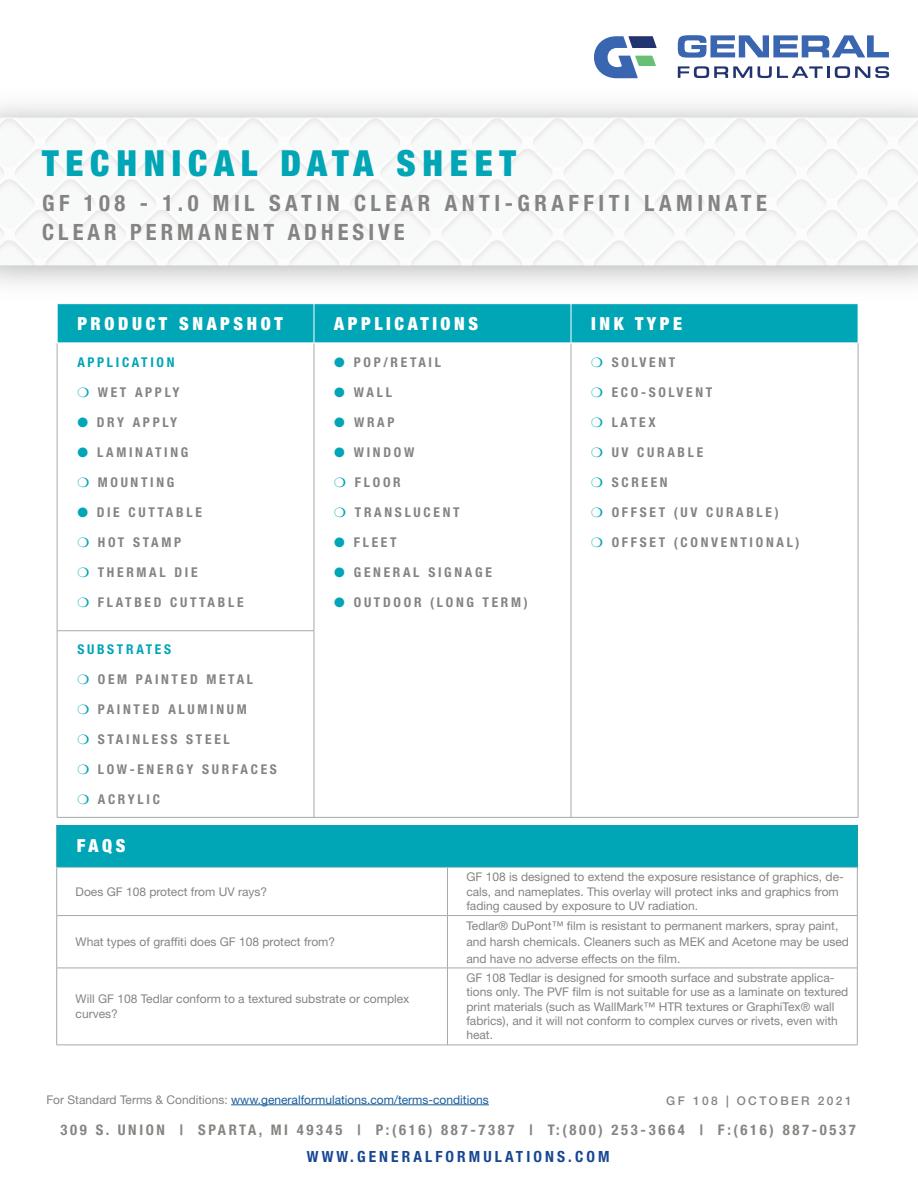
<style>
.page{position:relative;width:918px;height:1188px;background:#fff}
.page>*{position:absolute;margin:0;border:0;box-sizing:border-box;transform-origin:0 0}
.t1{font:900 condensed 36px "Helvetica Neue LT Std";letter-spacing:.19em;color:#00a5b6}
.t2{font:700 condensed 22.5px "Helvetica Neue LT Std";letter-spacing:.2em;color:#858483}
.t3{font:700 condensed 22.5px "Helvetica Neue LT Std";letter-spacing:.18em;color:#858483}
.t4{font:900 condensed 18px "Helvetica Neue LT Std";letter-spacing:.2em;color:#fff}
.t5{font:700 condensed 15.45px "Helvetica Neue LT Std";letter-spacing:.2em;color:#174791}
.t6{font:700 condensed 14.7px "Helvetica Neue LT Std";letter-spacing:.18em;color:#858582}
.t7{font:700 condensed 13.5px "Helvetica Neue LT Std";letter-spacing:.2em;color:#858483}
.t8{font:700 condensed 13.5px "Helvetica Neue LT Std";letter-spacing:.2em;color:#00a5b6}
.Table_Text{font:12px/14.4px "Helvetica Neue LT Std";color:#858483}
.t9{font:12px "Helvetica Neue LT Std";color:#175d9e}
.t10{font:500 12px "Helvetica Neue LT Std";letter-spacing:.2em;color:#858483}
.s1{color:#00a5b6}
.s2{color:#858483}
</style>
<div class="page">
<img style="left:0;top:118px;width:686px;height:147px">
<img style="left:686px;top:118px;width:232px;height:147px">
<svg style="left:678px;top:66px;width:74px;height:12px"></svg>
<svg style="left:758px;top:66px;width:131px;height:12px"></svg>
<svg style="left:678px;top:35px;width:211px;height:23px"></svg>
<svg style="left:594px;top:36px;width:63px;height:42px"></svg>
<hr style="left:231px;top:1105px;width:258px;height:1px;background:#175d9e">
<div style="left:58px;top:304px;width:800px;height:39px;background:#00a5b6"></div>
<hr style="left:57px;top:343px;width:1px;height:288px;background:#a8a9ad">
<hr style="left:314px;top:343px;width:1px;height:288px;background:#a8a9ad">
<hr style="left:571px;top:343px;width:1px;height:288px;background:#a8a9ad">
<hr style="left:858px;top:343px;width:1px;height:288px;background:#a8a9ad">
<hr style="left:57px;top:630px;width:257px;height:1px;background:#a8a9ad">
<hr style="left:57px;top:631px;width:1px;height:186px;background:#a8a9ad">
<hr style="left:314px;top:631px;width:1px;height:186px;background:#a8a9ad">
<hr style="left:571px;top:631px;width:1px;height:186px;background:#a8a9ad">
<hr style="left:858px;top:631px;width:1px;height:186px;background:#a8a9ad">
<hr style="left:57px;top:817px;width:257px;height:1px;background:#a8a9ad">
<hr style="left:314px;top:817px;width:257px;height:1px;background:#a8a9ad">
<hr style="left:571px;top:817px;width:287px;height:1px;background:#a8a9ad">
<hr style="left:314px;top:304px;width:1px;height:39px;background:#fff">
<hr style="left:571px;top:304px;width:1px;height:39px;background:#fff">
<hr style="left:57px;top:343px;width:257px;height:1px;background:#fff">
<hr style="left:314px;top:343px;width:257px;height:1px;background:#fff">
<hr style="left:571px;top:343px;width:287px;height:1px;background:#fff">
<div style="left:57px;top:825px;width:800px;height:42px;background:#00a5b6"></div>
<hr style="left:447px;top:868px;width:1px;height:47px;background:#a8a9ad">
<hr style="left:57px;top:915px;width:390px;height:1px;background:#a8a9ad">
<hr style="left:447px;top:915px;width:411px;height:1px;background:#a8a9ad">
<hr style="left:447px;top:916px;width:1px;height:52px;background:#a8a9ad">
<hr style="left:57px;top:968px;width:390px;height:1px;background:#a8a9ad">
<hr style="left:447px;top:968px;width:411px;height:1px;background:#a8a9ad">
<hr style="left:447px;top:968px;width:1px;height:77px;background:#a8a9ad">
<hr style="left:57px;top:1045px;width:390px;height:1px;background:#a8a9ad">
<hr style="left:447px;top:1045px;width:411px;height:1px;background:#a8a9ad">
<hr style="left:56px;top:825px;width:1px;height:42px;background:#209da5">
<hr style="left:857px;top:825px;width:1px;height:42px;background:#209da5">
<hr style="left:57px;top:867px;width:390px;height:1px;background:#aacfd4">
<hr style="left:447px;top:867px;width:411px;height:1px;background:#aacfd4">
<hr style="left:56px;top:868px;width:1px;height:47px;background:#a8a9ad">
<hr style="left:857px;top:868px;width:1px;height:47px;background:#a8a9ad">
<hr style="left:56px;top:916px;width:1px;height:52px;background:#a8a9ad">
<hr style="left:857px;top:916px;width:1px;height:52px;background:#a8a9ad">
<hr style="left:56px;top:968px;width:1px;height:77px;background:#a8a9ad">
<hr style="left:857px;top:968px;width:1px;height:77px;background:#a8a9ad">
<p class="t1" style="left:42px;top:141px;width:475px">TECHNICAL DATA SHEET</p>
<p class="t2" style="left:42px;top:189px;width:726px">GF 108 - 1.0 MIL SATIN CLEAR ANTI-GRAFFITI LAMINATE</p>
<p class="t3" style="left:42px;top:218px;width:364px">CLEAR PERMANENT ADHESIVE</p>
<p class="t4" style="left:77px;top:312px;width:207px">PRODUCT SNAPSHOT</p>
<p class="t4" style="left:334px;top:312px;width:145px">APPLICATIONS</p>
<p class="t4" style="left:591px;top:312px;width:92px">INK TYPE</p>
<p class="t8" style="left:77px;top:354px;width:99px">APPLICATION</p>
<p class="t7" style="left:77px;top:384px;width:104px"><span class="s1">❍</span> WET APPLY</p>
<p class="t7" style="left:77px;top:414px;width:101px"><span class="s1">●</span> DRY APPLY</p>
<p class="t7" style="left:77px;top:444px;width:113px"><span class="s1">●</span> LAMINATING</p>
<p class="t7" style="left:77px;top:474px;width:99px"><span class="s1">❍</span> MOUNTING</p>
<p class="t7" style="left:77px;top:504px;width:126px"><span class="s1">●</span> DIE CUTTABLE</p>
<p class="t7" style="left:77px;top:534px;width:105px"><span class="s1">❍</span> HOT STAMP</p>
<p class="t7" style="left:77px;top:564px;width:122px"><span class="s1">❍</span> THERMAL DIE</p>
<p class="t7" style="left:77px;top:594px;width:168px"><span class="s1">❍</span> FLATBED CUTTABLE</p>
<p class="t7" style="left:334px;top:354px;width:108px"><span class="s1">●</span> POP/RETAIL</p>
<p class="t7" style="left:334px;top:384px;width:59px"><span class="s1">●</span> WALL</p>
<p class="t7" style="left:334px;top:414px;width:62px"><span class="s1">●</span> WRAP</p>
<p class="t7" style="left:334px;top:444px;width:82px"><span class="s1">●</span> WINDOW</p>
<p class="t7" style="left:334px;top:474px;width:68px"><span class="s1">❍</span> FLOOR</p>
<p class="t7" style="left:334px;top:504px;width:127px"><span class="s1">❍</span> TRANSLUCENT</p>
<p class="t7" style="left:334px;top:534px;width:64px"><span class="s1">●</span> FLEET</p>
<p class="t7" style="left:334px;top:564px;width:159px"><span class="s1">●</span> GENERAL SIGNAGE</p>
<p class="t7" style="left:334px;top:594px;width:195px"><span class="s1">●</span> OUTDOOR (LONG TERM)</p>
<p class="t7" style="left:591px;top:354px;width:86px"><span class="s1">❍</span> SOLVENT</p>
<p class="t7" style="left:591px;top:384px;width:123px"><span class="s1">❍</span> ECO-SOLVENT</p>
<p class="t7" style="left:591px;top:414px;width:66px"><span class="s1">❍</span> LATEX</p>
<p class="t7" style="left:591px;top:444px;width:114px"><span class="s1">❍</span> UV CURABLE</p>
<p class="t7" style="left:591px;top:474px;width:78px"><span class="s1">❍</span> SCREEN</p>
<p class="t7" style="left:591px;top:504px;width:189px"><span class="s1">❍</span> OFFSET (UV CURABLE)</p>
<p class="t7" style="left:591px;top:534px;width:210px"><span class="s1">❍</span> OFFSET (CONVENTIONAL)</p>
<p class="t8" style="left:77px;top:641px;width:95px">SUBSTRATES</p>
<p class="t7" style="left:77px;top:671px;width:177px"><span class="s1">❍</span> OEM PAINTED METAL</p>
<p class="t7" style="left:77px;top:701px;width:171px"><span class="s1">❍</span> PAINTED ALUMINUM</p>
<p class="t7" style="left:77px;top:731px;width:154px"><span class="s1">❍</span> STAINLESS STEEL</p>
<p class="t7" style="left:77px;top:761px;width:201px"><span class="s1">❍</span> LOW-ENERGY SURFACES</p>
<p class="t7" style="left:77px;top:791px;width:84px"><span class="s1">❍</span> ACRYLIC</p>
<p class="t4" style="left:77px;top:835px;width:50px">FAQS</p>
<p class="Table_Text" style="left:76px;top:884px;width:193px">Does GF 108 protect from UV rays?</p>
<p class="Table_Text" style="left:76px;top:934px;width:261px">What types of graffiti does GF 108 protect from?</p>
<p class="Table_Text" style="left:76px;top:992px;width:335px">Will GF 108 Tedlar conform to a textured substrate or complex curves?</p>
<p class="Table_Text" style="left:466px;top:870px;width:379px">GF 108 is designed to extend the exposure resistance of graphics, de&shy;cals, and nameplates. This overlay will protect inks and graphics from fading caused by exposure to UV radiation.</p>
<p class="Table_Text" style="left:466px;top:917px;width:384px;line-height:16.5px">Tedlar® DuPont™ film is resistant to permanent markers, spray paint, and harsh chemicals. Cleaners such as MEK and Acetone may be used and have no adverse effects on the film.</p>
<p class="Table_Text" style="left:466px;top:970px;width:383px">GF 108 Tedlar is designed for smooth surface and substrate applica&shy;tions only. The PVF film is not suitable for use as a laminate on textured print materials (such as WallMark™ HTR textures or GraphiTex® wall fabrics), and it will not conform to complex curves or rivets, even with heat.</p>
<p class="t9" style="left:46px;top:1092px;width:444px"><span class="s2">For Standard Terms &amp; Conditions:</span> www.generalformulations.com/terms-conditions</p>
<p class="t10" style="left:666px;top:1094px;width:187px">GF 108 | OCTOBER 2021</p>
<p class="t6" style="left:61px;top:1121px;width:797px">309 S. UNION | SPARTA, MI 49345 | P:(616) 887-7387 | T:(800) 253-3664 | F:(616) 887-0537</p>
<p class="t5" style="left:307px;top:1147px;width:304px">WWW.GENERALFORMULATIONS.COM</p>
</div>
